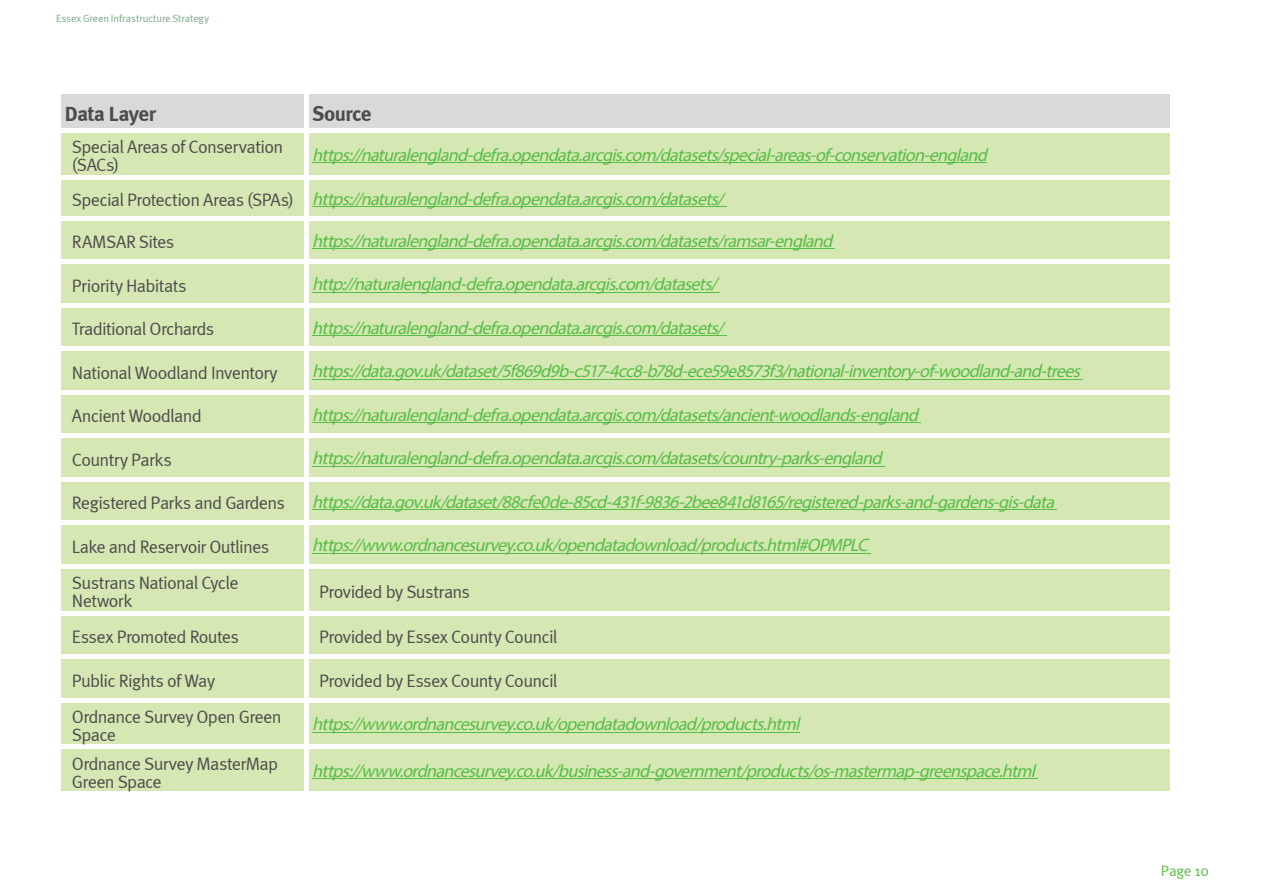
<style>
.page{position:relative;width:1263px;height:893px;background:#fff}
.page>*{position:absolute;margin:0;border:0;box-sizing:border-box;transform-origin:0 0}
.t1{font:700 21px "Meta";letter-spacing:-.025em;color:#4e4b4c}
.t2{font:italic 18px "Myriad Pro";color:#57bd45}
.t3{font:18px/18px "Meta Normal";letter-spacing:-.035em;color:#4e4b4c}
.t4{font:15px "Meta Normal";letter-spacing:-.015em;color:#57bd45}
.t5{font:10.5px "Meta Normal";letter-spacing:-.005em;color:#7ca87e}
.s1{font-family:"Meta Normal";font-style:normal;color:#4e4b4c}
</style>
<div class="page">
<div style="left:61px;top:94px;width:1109px;height:34px;background:#dad9d9"></div>
<div style="left:61px;top:133px;width:1109px;height:658px;background:#d5e8b3"></div>
<div style="left:57px;top:175px;width:249px;height:5px;background:#fff"></div>
<div style="left:306px;top:175px;width:868px;height:5px;background:#fff"></div>
<div style="left:57px;top:216px;width:249px;height:5px;background:#fff"></div>
<div style="left:306px;top:216px;width:868px;height:5px;background:#fff"></div>
<hr style="left:57px;top:260px;width:249px;height:4px;background:#fff">
<hr style="left:306px;top:260px;width:868px;height:4px;background:#fff">
<div style="left:57px;top:303px;width:249px;height:5px;background:#fff"></div>
<div style="left:306px;top:303px;width:868px;height:5px;background:#fff"></div>
<hr style="left:57px;top:347px;width:249px;height:4px;background:#fff">
<hr style="left:306px;top:347px;width:868px;height:4px;background:#fff">
<div style="left:57px;top:390px;width:249px;height:5px;background:#fff"></div>
<div style="left:306px;top:390px;width:868px;height:5px;background:#fff"></div>
<hr style="left:57px;top:434px;width:249px;height:4px;background:#fff">
<hr style="left:306px;top:434px;width:868px;height:4px;background:#fff">
<div style="left:57px;top:477px;width:249px;height:5px;background:#fff"></div>
<div style="left:306px;top:477px;width:868px;height:5px;background:#fff"></div>
<hr style="left:57px;top:521px;width:249px;height:4px;background:#fff">
<hr style="left:306px;top:521px;width:868px;height:4px;background:#fff">
<div style="left:57px;top:564px;width:249px;height:5px;background:#fff"></div>
<div style="left:306px;top:564px;width:868px;height:5px;background:#fff"></div>
<hr style="left:57px;top:611px;width:249px;height:4px;background:#fff">
<hr style="left:306px;top:611px;width:868px;height:4px;background:#fff">
<div style="left:57px;top:654px;width:249px;height:5px;background:#fff"></div>
<div style="left:306px;top:654px;width:868px;height:5px;background:#fff"></div>
<hr style="left:57px;top:698px;width:249px;height:4px;background:#fff">
<hr style="left:306px;top:698px;width:868px;height:4px;background:#fff">
<hr style="left:57px;top:745px;width:249px;height:4px;background:#fff">
<hr style="left:306px;top:745px;width:868px;height:4px;background:#fff">
<hr style="left:304px;top:133px;width:4px;height:42px;background:#fff">
<hr style="left:304px;top:180px;width:4px;height:36px;background:#fff">
<hr style="left:304px;top:221px;width:4px;height:39px;background:#fff">
<hr style="left:304px;top:264px;width:4px;height:39px;background:#fff">
<hr style="left:304px;top:308px;width:4px;height:39px;background:#fff">
<hr style="left:304px;top:351px;width:4px;height:39px;background:#fff">
<hr style="left:304px;top:395px;width:4px;height:39px;background:#fff">
<hr style="left:304px;top:438px;width:4px;height:39px;background:#fff">
<hr style="left:304px;top:482px;width:4px;height:39px;background:#fff">
<hr style="left:304px;top:525px;width:4px;height:39px;background:#fff">
<hr style="left:304px;top:569px;width:4px;height:42px;background:#fff">
<hr style="left:304px;top:615px;width:4px;height:39px;background:#fff">
<hr style="left:304px;top:659px;width:4px;height:39px;background:#fff">
<hr style="left:304px;top:702px;width:4px;height:43px;background:#fff">
<hr style="left:304px;top:749px;width:4px;height:42px;background:#fff">
<hr style="left:304px;top:94px;width:4px;height:34px;background:#fff">
<hr style="left:312px;top:162px;width:675px;height:1px;background:#57bd45">
<hr style="left:312px;top:206px;width:414px;height:1px;background:#57bd45">
<hr style="left:312px;top:248px;width:523px;height:1px;background:#57bd45">
<hr style="left:312px;top:292px;width:408px;height:1px;background:#57bd45">
<hr style="left:312px;top:335px;width:414px;height:1px;background:#57bd45">
<hr style="left:312px;top:379px;width:770px;height:1px;background:#57bd45">
<hr style="left:312px;top:422px;width:609px;height:1px;background:#57bd45">
<hr style="left:312px;top:466px;width:572px;height:1px;background:#57bd45">
<hr style="left:312px;top:509px;width:745px;height:1px;background:#57bd45">
<hr style="left:312px;top:553px;width:558px;height:1px;background:#57bd45">
<hr style="left:312px;top:732px;width:487px;height:1px;background:#57bd45">
<hr style="left:312px;top:778px;width:726px;height:1px;background:#57bd45">
<p class="t5" style="left:56px;top:13px;width:154px">Essex Green Infrastructure Strategy</p>
<p class="t1" style="left:65px;top:101px;width:93px">Data Layer</p>
<p class="t1" style="left:312px;top:101px;width:61px">Source</p>
<p class="t3" style="left:72px;top:138px;width:213px">Special Areas of Conservation (SACs)</p>
<p class="t2" style="left:312px;top:144px;width:681px">https://naturalengland-defra.opendata.arcgis.com/datasets/special-areas-of-conservation-england</p>
<p class="t2" style="left:72px;top:187px;width:658px"><span class="s1">S p e c i a l P r o t e c t i o n A r e a s (S PA s)</span> https://naturalengland-defra.opendata.arcgis.com/datasets/</p>
<p class="t3" style="left:72px;top:233px;width:104px">RAMSAR Sites</p>
<p class="t2" style="left:312px;top:230px;width:527px">https://naturalengland-defra.opendata.arcgis.com/datasets/ramsar-england</p>
<p class="t3" style="left:72px;top:276px;width:116px">Priority Habitats</p>
<p class="t2" style="left:312px;top:273px;width:411px">http://naturalengland-defra.opendata.arcgis.com/datasets/</p>
<p class="t3" style="left:72px;top:320px;width:144px">Traditional Orchards</p>
<p class="t2" style="left:312px;top:317px;width:418px">https://naturalengland-defra.opendata.arcgis.com/datasets/</p>
<p class="t3" style="left:72px;top:363px;width:207px">National Woodland Inventory</p>
<p class="t2" style="left:312px;top:360px;width:774px">https://data.gov.uk/dataset/5f869d9b-c517-4cc8-b78d-ece59e8573f3/national-inventory-of-woodland-and-trees</p>
<p class="t3" style="left:72px;top:407px;width:132px">Ancient Woodland</p>
<p class="t2" style="left:312px;top:404px;width:612px">https://naturalengland-defra.opendata.arcgis.com/datasets/ancient-woodlands-england</p>
<p class="t3" style="left:72px;top:450px;width:102px">Country Parks</p>
<p class="t2" style="left:312px;top:447px;width:576px">https://naturalengland-defra.opendata.arcgis.com/datasets/country-parks-england</p>
<p class="t3" style="left:72px;top:494px;width:215px">Registered Parks and Gardens</p>
<p class="t2" style="left:312px;top:491px;width:748px">https://data.gov.uk/dataset/88cfe0de-85cd-431f-9836-2bee841d8165/registered-parks-and-gardens-gis-data</p>
<p class="t3" style="left:72px;top:537px;width:199px">Lake and Reservoir Outlines</p>
<p class="t2" style="left:312px;top:534px;width:562px">https://www.ordnancesurvey.co.uk/opendatadownload/products.html#OPMPLC</p>
<p class="t3" style="left:72px;top:574px;width:168px">Sustrans National Cycle<br>Network</p>
<p class="t3" style="left:319px;top:583px;width:152px">Provided by Sustrans</p>
<p class="t3" style="left:72px;top:628px;width:169px">Essex Promoted Routes</p>
<p class="t3" style="left:319px;top:628px;width:240px">Provided by Essex County Council</p>
<p class="t3" style="left:72px;top:671px;width:145px">Public Rights of Way</p>
<p class="t3" style="left:319px;top:671px;width:240px">Provided by Essex County Council</p>
<p class="t3" style="left:72px;top:707px;width:211px">Ordnance Survey Open Green<br>Space</p>
<p class="t2" style="left:312px;top:713px;width:494px">https://www.ordnancesurvey.co.uk/opendatadownload/products.html</p>
<p class="t3" style="left:72px;top:754px;width:208px">Ordnance Survey MasterMap<br>Green Space</p>
<p class="t2" style="left:312px;top:760px;width:729px">https://www.ordnancesurvey.co.uk/business-and-government/products/os-mastermap-greenspace.html</p>
<p class="t4" style="left:1161px;top:862px;width:49px">Page 10</p>
</div>
